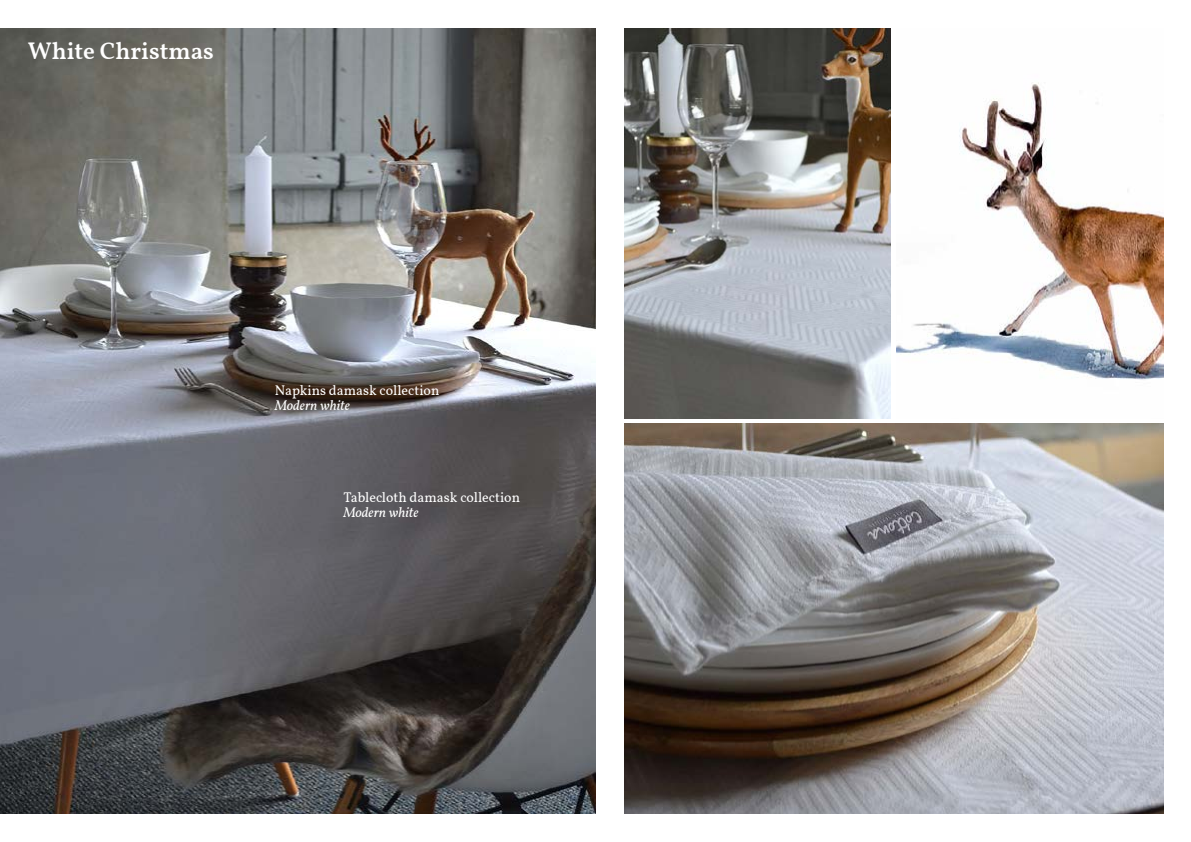
<style>
.page{position:relative;width:1191px;height:842px;background:#fff}
.page>*{position:absolute;margin:0;border:0;box-sizing:border-box;transform-origin:0 0}
.t1{font:600 24px "Vollkorn";color:#fff}
.t2{font:14px "Vollkorn";color:#fff}
.t3{font:italic 14px "Vollkorn";color:#fff}
</style>
<div class="page">
<img style="left:0;top:28px;width:595px;height:786px">
<img style="left:624px;top:28px;width:267px;height:390px">
<img style="left:624px;top:424px;width:539px;height:390px">
<img style="left:896px;top:82px;width:267px;height:298px">
<h1 class="t1" style="left:28px;top:32px;width:188px">White Christmas</h1>
<p class="t2" style="left:275px;top:379px;width:166px">Napkins damask collection</p>
<p class="t3" style="left:275px;top:394px;width:77px">Modern white</p>
<p class="t2" style="left:343px;top:487px;width:178px">Tablecloth damask collection</p>
<p class="t3" style="left:343px;top:502px;width:77px">Modern white</p>
</div>
